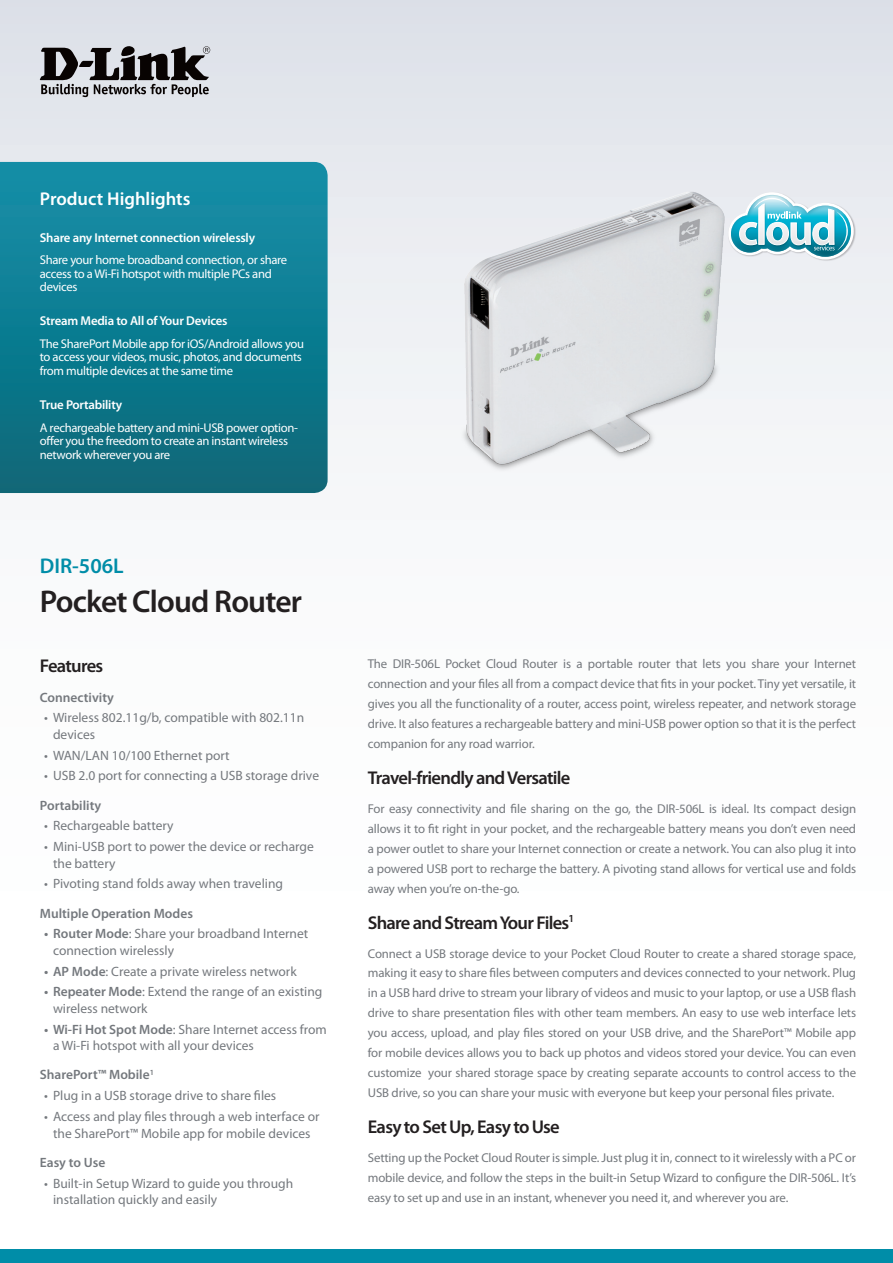
<style>
.page{position:relative;width:893px;height:1263px;background:#fff}
.page>*{position:absolute;margin:0;border:0;box-sizing:border-box;transform-origin:0 0}
.Product_Name__Cover{font:600 31.5px "Myriad Pro";letter-spacing:-.025em;color:#231f20}
.Model_Number__Cover{font:600 21.3px "Myriad Pro";color:#008da8}
.Description_Topic{font:600 18.6px "Myriad Pro";letter-spacing:-.04em;color:#231f20}
.Highlights_Title{font:600 18.6px "Myriad Pro";color:#fff}
.Features_Title{font:600 18.6px "Myriad Pro";letter-spacing:-.04em;color:#231f20}
.Features_Bullets{font:13.5px/16.5px "Myriad Pro";color:#74787d}
.Features_Category{font:600 13.5px "Myriad Pro";color:#74787d}
.Description_Text{font:12.9px/20px "Myriad Pro";letter-spacing:-.01em;color:#74787d;text-align:justify}
.Highlights_Category{font:600 12.9px "Myriad Pro";letter-spacing:-.015em;color:#fff}
.Highlights_Text{font:12.6px/13.5px "Myriad Pro";letter-spacing:-.025em;color:#fff}
.s1{font-weight:600}
</style>
<div class="page">
<div style="left:0;top:0;width:893px;height:1084px;background:linear-gradient(to bottom,#e3e6ec,#fff)"></div>
<div style="left:0;top:1249px;width:893px;height:14px;background:#008da8"></div>
<svg style="left:0;top:162px;width:328px;height:331px;background:#0f7c90"></svg>
<svg style="left:40px;top:46px;width:170px;height:51px;background:#807f83"></svg>
<img style="left:436px;top:162px;width:317px;height:331px">
<img style="left:727px;top:191px;width:129px;height:71px">
<svg style="left:728px;top:192px;width:126px;height:68px"></svg>
<p class="Highlights_Title" style="left:40px;top:187px;width:152px">Product Highlights</p>
<p class="Highlights_Category" style="left:40px;top:229px;width:217px">Share any Internet connection wirelessly</p>
<p class="Highlights_Text" style="left:40px;top:253px;width:249px">Share your home broadband connection, or share access to a Wi-Fi hotspot with multiple PCs and devices</p>
<p class="Highlights_Category" style="left:40px;top:313px;width:189px">Stream Media to All of Your Devices</p>
<p class="Highlights_Text" style="left:40px;top:337px;width:266px">The SharePort Mobile app for iOS/Android allows you to access your videos, music, photos, and documents from multiple devices at the same time</p>
<p class="Highlights_Category" style="left:40px;top:397px;width:84px">True Portability</p>
<p class="Highlights_Text" style="left:40px;top:421px;width:260px">A rechargeable battery and mini-USB power option&shy;offer you the freedom to create an instant wireless network wherever you are</p>
<p class="Model_Number__Cover" style="left:40px;top:552px;width:85px">DIR-506L</p>
<p class="Product_Name__Cover" style="left:40px;top:582px;width:264px">Pocket Cloud Router</p>
<p class="Features_Title" style="left:40px;top:654px;width:65px">Features</p>
<p class="Features_Category" style="left:40px;top:688px;width:76px">Connectivity</p>
<p class="Features_Bullets" style="left:53px;top:709px;width:253px;text-indent:-9px">• Wireless 802.11g/b, compatible with 802.11n devices</p>
<p class="Features_Bullets" style="left:44px;top:747px;width:187px">• WAN/LAN 10/100 Ethernet port</p>
<p class="Features_Bullets" style="left:44px;top:767px;width:276px">• USB 2.0 port for connecting a USB storage drive</p>
<p class="Features_Category" style="left:40px;top:796px;width:63px">Portability</p>
<p class="Features_Bullets" style="left:44px;top:817px;width:131px">• Rechargeable battery</p>
<p class="Features_Bullets" style="left:53px;top:838px;width:262px;text-indent:-9px">• Mini-USB port to power the device or recharge the battery</p>
<p class="Features_Bullets" style="left:44px;top:875px;width:240px">• Pivoting stand folds away when traveling</p>
<p class="Features_Category" style="left:40px;top:904px;width:155px">Multiple Operation Modes</p>
<p class="Features_Bullets" style="left:53px;top:925px;width:257px;text-indent:-9px"><span class="s1">• Router Mode</span>: Share your broadband Internet connection wirelessly</p>
<p class="Features_Bullets" style="left:44px;top:963px;width:254px"><span class="s1">• AP Mode</span>: Create a private wireless network</p>
<p class="Features_Bullets" style="left:53px;top:983px;width:271px;text-indent:-9px"><span class="s1">• Repeater Mode</span>: Extend the range of an existing wireless network</p>
<p class="Features_Bullets" style="left:53px;top:1021px;width:275px;text-indent:-9px"><span class="s1">• Wi-Fi Hot Spot Mode</span>: Share Internet access from a Wi-Fi hotspot with all your devices</p>
<p class="Features_Category" style="left:40px;top:1066px;width:116px">SharePort™ Mobile<sup>1</sup></p>
<p class="Features_Bullets" style="left:44px;top:1087px;width:234px">• Plug in a USB storage drive to share files</p>
<p class="Features_Bullets" style="left:44px;top:1108px;width:277px;text-align:center">• Access and play files through a web interface or the SharePort™ Mobile app for mobile devices</p>
<p class="Features_Category" style="left:40px;top:1153px;width:67px">Easy to Use</p>
<p class="Features_Bullets" style="left:53px;top:1174px;width:242px;text-indent:-9px">• Built-in Setup Wizard to guide you through installation quickly and easily</p>
<p class="Description_Text" style="left:368px;top:654px;width:490px">The DIR-506L Pocket Cloud Router is a portable router that lets you share your Internet connection and your files all from a compact device that fits in your pocket. Tiny yet versatile, it gives you all the functionality of a router, access point, wireless repeater, and network storage drive. It also features a rechargeable battery and mini-USB power option so that it is the perfect companion for any road warrior.</p>
<p class="Description_Topic" style="left:368px;top:766px;width:204px">Travel-friendly and Versatile</p>
<p class="Description_Text" style="left:368px;top:798px;width:490px">For easy connectivity and file sharing on the go, the DIR-506L is ideal. Its compact design allows it to fit right in your pocket, and the rechargeable battery means you don’t even need a power outlet to share your Internet connection or create a network. You can also plug it into a powered USB port to recharge the battery. A pivoting stand allows for vertical use and folds away when you’re on-the-go.</p>
<p class="Description_Topic" style="left:368px;top:910px;width:208px">Share and Stream Your Files<sup>1</sup></p>
<p class="Description_Text" style="left:368px;top:943px;width:490px">Connect a USB storage device to your Pocket Cloud Router to create a shared storage space, making it easy to share files between computers and devices connected to your network. Plug in a USB hard drive to stream your library of videos and music to your laptop, or use a USB flash drive to share presentation files with other team members. An easy to use web interface lets you access, upload, and play files stored on your USB drive, and the SharePort™ Mobile app for mobile devices allows you to back up photos and videos stored your device. You can even customize your shared storage space by creating separate accounts to control access to the USB drive, so you can share your music with everyone but keep your personal files private.</p>
<p class="Description_Topic" style="left:368px;top:1115px;width:193px">Easy to Set Up, Easy to Use</p>
<p class="Description_Text" style="left:368px;top:1147px;width:490px">Setting up the Pocket Cloud Router is simple. Just plug it in, connect to it wirelessly with a PC or mobile device, and follow the steps in the built-in Setup Wizard to configure the DIR-506L. It’s easy to set up and use in an instant, whenever you need it, and wherever you are.</p>
</div>
